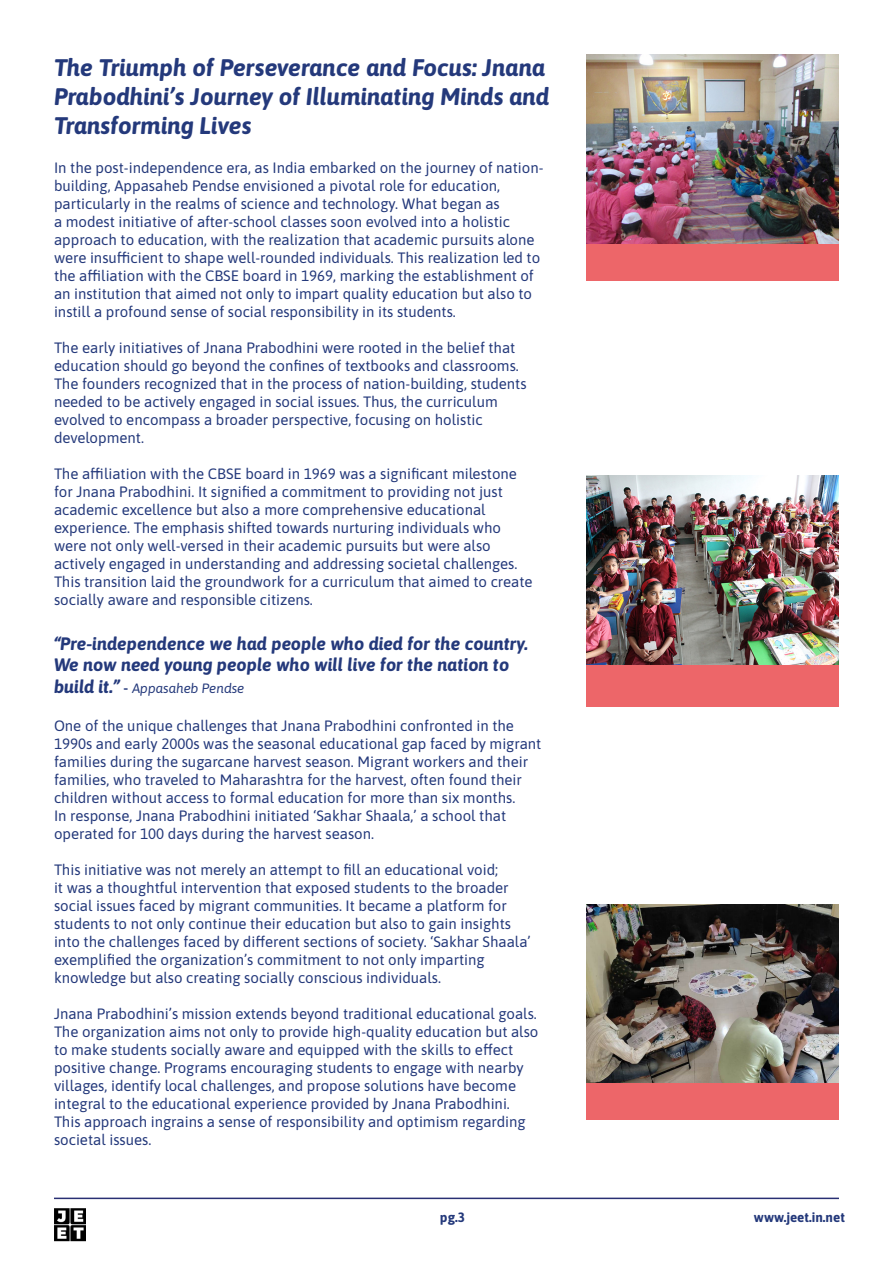
<style>
.page{position:relative;width:893px;height:1263px;background:#fff}
.page>*{position:absolute;margin:0;border:0;box-sizing:border-box;transform-origin:0 0}
.t1{font:italic 24px/28.8px "Asap";color:#24397b}
.t2{font:italic 18px/21.6px "Asap";color:#24397b}
.t3{font:15px/18px "Asap";color:#24397b}
.t4{font:italic 13.5px "Asap";color:#24397b}
.t5{font:13.5px "Asap";color:#24397b}
.s1{font-size:18px}
.s2{font-style:normal;font-size:15px}
</style>
<div class="page">
<img style="left:54px;top:1209px;width:32px;height:33px">
<div style="left:587px;top:206px;width:252px;height:74px;background:#ed6669"></div>
<div style="left:587px;top:631px;width:252px;height:75px;background:#ed6669"></div>
<div style="left:587px;top:1045px;width:252px;height:75px;background:#ed6669"></div>
<hr style="left:54px;top:1197px;width:785px;height:2px;background:#292f73">
<img style="left:587px;top:905px;width:252px;height:177px">
<img style="left:587px;top:475px;width:252px;height:189px">
<img style="left:587px;top:54px;width:252px;height:189px">
<p class="t1" style="left:54px;top:52px;width:497px">The Triumph of Perseverance and Focus: Jnana<br>Prabodhini’s Journey of Illuminating Minds and<br>Transforming Lives</p>
<p class="t3" style="left:54px;top:157px;width:491px">In the post-independence era, as India embarked on the journey of nation&shy;building, Appasaheb Pendse envisioned a pivotal role for education, particularly in the realms of science and technology. What began as<br>a modest initiative of after-school classes soon evolved into a holistic approach to education, with the realization that academic pursuits alone were insufficient to shape well-rounded individuals. This realization led to the affiliation with the CBSE board in 1969, marking the establishment of an institution that aimed not only to impart quality education but also to instill a profound sense of social responsibility in its students.</p>
<p class="t3" style="left:54px;top:337px;width:474px">The early initiatives of Jnana Prabodhini were rooted in the belief that education should go beyond the confines of textbooks and classrooms.<br>The founders recognized that in the process of nation-building, students needed to be actively engaged in social issues. Thus, the curriculum evolved to encompass a broader perspective, focusing on holistic development.</p>
<p class="t3" style="left:54px;top:463px;width:480px">The affiliation with the CBSE board in 1969 was a significant milestone for Jnana Prabodhini. It signified a commitment to providing not just academic excellence but also a more comprehensive educational experience. The emphasis shifted towards nurturing individuals who were not only well-versed in their academic pursuits but were also actively engaged in understanding and addressing societal challenges.<br>This transition laid the groundwork for a curriculum that aimed to create socially aware and responsible citizens.</p>
<p class="t2" style="left:54px;top:632px;width:475px">“Pre-independence we had people who died for the country.<br>We now need young people who will live for the nation to</p>
<p class="t4" style="left:54px;top:679px;width:192px"><span class="s1">build it.”</span> <span class="s2">-</span> Appasaheb Pendse</p>
<p class="t3" style="left:54px;top:716px;width:489px">One of the unique challenges that Jnana Prabodhini confronted in the 1990s and early 2000s was the seasonal educational gap faced by migrant families during the sugarcane harvest season. Migrant workers and their families, who traveled to Maharashtra for the harvest, often found their children without access to formal education for more than six months.<br>In response, Jnana Prabodhini initiated ‘Sakhar Shaala,’ a school that operated for 100 days during the harvest season.</p>
<p class="t3" style="left:54px;top:860px;width:478px">This initiative was not merely an attempt to fill an educational void;<br>it was a thoughtful intervention that exposed students to the broader social issues faced by migrant communities. It became a platform for students to not only continue their education but also to gain insights into the challenges faced by different sections of society. ‘Sakhar Shaala’ exemplified the organization’s commitment to not only imparting knowledge but also creating socially conscious individuals.</p>
<p class="t3" style="left:54px;top:1004px;width:486px">Jnana Prabodhini’s mission extends beyond traditional educational goals.<br>The organization aims not only to provide high-quality education but also to make students socially aware and equipped with the skills to effect positive change. Programs encouraging students to engage with nearby villages, identify local challenges, and propose solutions have become integral to the educational experience provided by Jnana Prabodhini.<br>This approach ingrains a sense of responsibility and optimism regarding societal issues.</p>
<p class="t5" style="left:440px;top:1207px;width:27px">pg.3</p>
<p class="t5" style="left:754px;top:1207px;width:93px">www.jeet.in.net</p>
</div>
